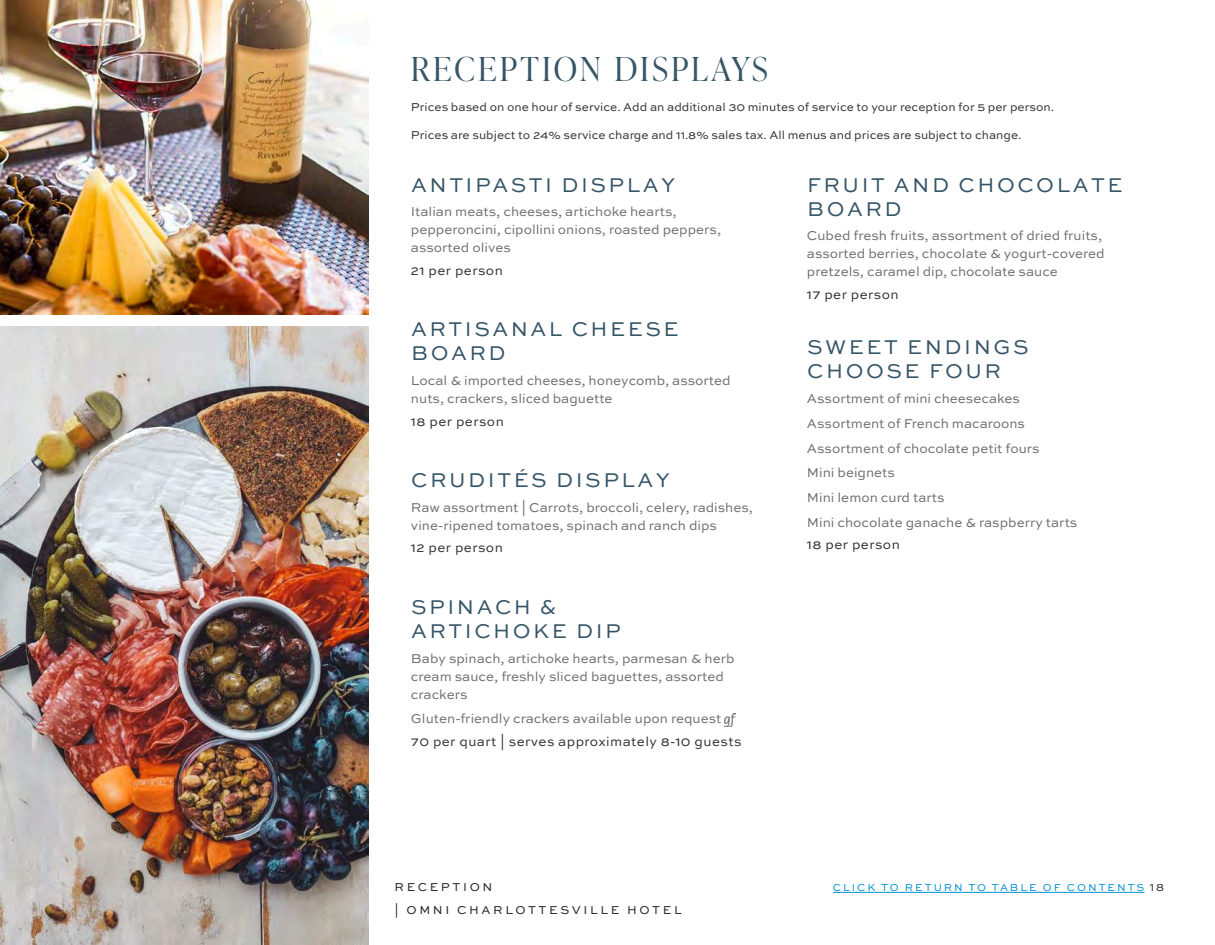
<style>
.page{position:relative;width:1215px;height:945px;background:#fff}
.page>*{position:absolute;margin:0;border:0;box-sizing:border-box;transform-origin:0 0}
.t1{font:300 33px "Ivy Presto Display";letter-spacing:.095em;color:#365567}
.t2{font:21px/24px "Sweet Sans Pro";letter-spacing:.12em;color:#365567}
.t3{font:13.5px/18px "Sweet Sans Pro";color:#6c6d70}
.t4{font:13.5px "Sweet Sans Pro";letter-spacing:.03em;color:#312f30}
.t5{font:12px "Sweet Sans Pro";color:#312f30}
.t6{font:12px/22.5px "Sweet Sans Pro";letter-spacing:.22em;color:#231f20}
.t7{font:10.5px "Sweet Sans Pro";letter-spacing:.19em;color:#008fd5}
.s1{color:#231f20}
</style>
<div class="page">
<hr style="left:833px;top:892px;width:312px;height:1px;background:#008fd5">
<img style="left:0;top:0;width:369px;height:315px">
<img style="left:0;top:327px;width:369px;height:618px">
<svg style="left:725px;top:714px;width:11px;height:12px"></svg>
<h1 class="t1" style="left:411px;top:45px;width:358px">RECEPTION DISPLAYS</h1>
<p class="t5" style="left:411px;top:99px;width:645px">Prices based on one hour of service. Add an additional 30 minutes of service to your reception for 5 per person.</p>
<p class="t5" style="left:411px;top:126px;width:612px">Prices are subject to 24% service charge and 11.8% sales tax. All menus and prices are subject to change.</p>
<h2 class="t2" style="left:411px;top:172px;width:266px">ANTIPASTI DISPLAY</h2>
<p class="t3" style="left:411px;top:202px;width:312px">Italian meats, cheeses, artichoke hearts, pepperoncini, cipollini onions, roasted peppers, assorted olives</p>
<p class="t4" style="left:411px;top:261px;width:93px">21 per person</p>
<h2 class="t2" style="left:411px;top:317px;width:269px">ARTISANAL CHEESE<br>BOARD</h2>
<p class="t3" style="left:411px;top:371px;width:321px">Local &amp; imported cheeses, honeycomb, assorted nuts, crackers, sliced baguette</p>
<p class="t4" style="left:411px;top:411px;width:94px">18 per person</p>
<h2 class="t2" style="left:411px;top:467px;width:260px">CRUDITÉS DISPLAY</h2>
<p class="t3" style="left:411px;top:498px;width:344px">Raw assortment | Carrots, broccoli, celery, radishes, vine-ripened tomatoes, spinach and ranch dips</p>
<p class="t4" style="left:411px;top:538px;width:93px">12 per person</p>
<h2 class="t2" style="left:411px;top:594px;width:211px">SPINACH &amp;<br>ARTICHOKE DIP</h2>
<p class="t3" style="left:411px;top:649px;width:325px">Baby spinach, artichoke hearts, parmesan &amp; herb cream sauce, freshly sliced baguettes, assorted crackers</p>
<p class="t3" style="left:411px;top:709px;width:312px">Gluten-friendly crackers available upon request</p>
<p class="t4" style="left:411px;top:732px;width:332px">70 per quart | serves approximately 8-10 guests</p>
<p class="t6" style="left:395px;top:876px;width:289px">RECEPTION<br>| OMNI CHARLOTTESVILLE HOTEL</p>
<h2 class="t2" style="left:807px;top:172px;width:317px">FRUIT AND CHOCOLATE<br>BOARD</h2>
<p class="t3" style="left:807px;top:226px;width:299px">Cubed fresh fruits, assortment of dried fruits, assorted berries, chocolate &amp; yogurt-covered pretzels, caramel dip, chocolate sauce</p>
<p class="t4" style="left:807px;top:285px;width:93px">17 per person</p>
<h2 class="t2" style="left:807px;top:335px;width:223px">SWEET ENDINGS<br>CHOOSE FOUR</h2>
<p class="t3" style="left:807px;top:386px;width:272px;line-height:24.8px">Assortment of mini cheesecakes<br>Assortment of French macaroons<br>Assortment of chocolate petit fours<br>Mini beignets<br>Mini lemon curd tarts<br>Mini chocolate ganache &amp; raspberry tarts</p>
<p class="t4" style="left:807px;top:535px;width:94px">18 per person</p>
<p class="t7" style="left:833px;top:880px;width:333px">CLICK TO RETURN TO TABLE OF CONTENTS <span class="s1">18</span></p>
</div>
